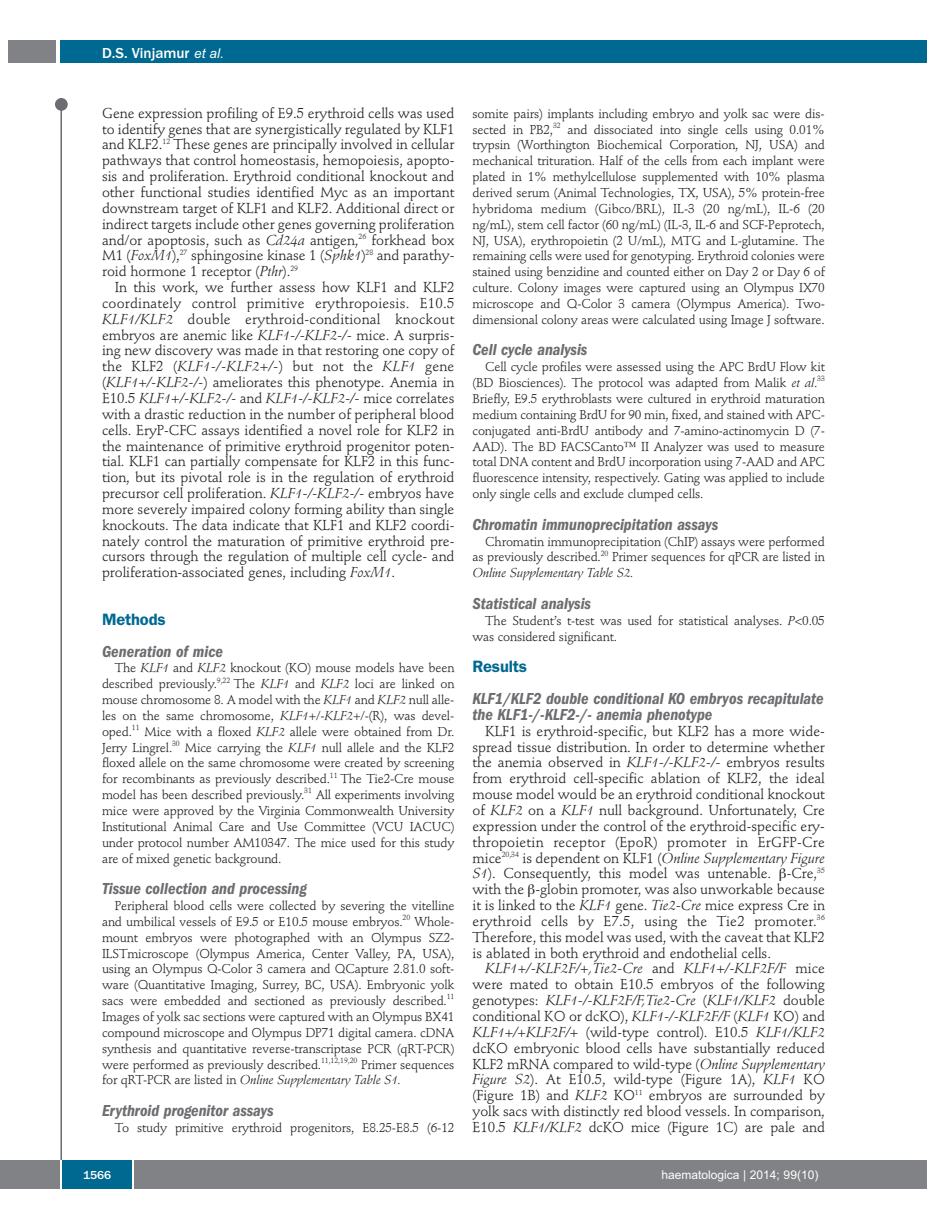
<style>
.page{position:relative;width:927px;height:1225px;background:#fff}
.page>*{position:absolute;margin:0;border:0;box-sizing:border-box;transform-origin:0 0}
.t1{font:italic 600 condensed 16.5px/15.9px "Franklin Gothic";color:#6c6d70}
.t2{font:600 16.5px "Franklin Gothic";letter-spacing:-.01em;color:#006991}
.t3{font:500 15px "Franklin Gothic";color:#fff}
.t4{font:14.25px/15.9px "Stempel Schneidler";letter-spacing:-.005em;color:#231f20;text-align:justify}
.t5{font:12.75px/15.9px "Stempel Schneidler";letter-spacing:-.015em;color:#231f20;text-align:justify}
.t6{font:12px "Arial";color:#fff}
.t7{font:500 12px "Franklin Gothic";color:#fff}
.s1{font-family:"Arial";font-weight:400;font-style:italic;font-size:13.5px}
.s2{font-style:italic}
</style>
<div class="page">
<div style="left:911px;top:40px;width:16px;height:22px;background:#006991"></div>
<div style="left:910px;top:1160px;width:17px;height:28px;background:#808285"></div>
<div style="left:55px;top:98px;width:13px;height:13px;background:#6c6d70;border-radius:50%"></div>
<hr style="left:60px;top:101px;width:2px;height:1061px;background:#6c6d70">
<div style="left:60px;top:40px;width:852px;height:22px;background:#006991"></div>
<div style="left:9px;top:40px;width:47px;height:22px;background:#808285"></div>
<div style="left:0;top:1160px;width:911px;height:28px;background:#808285"></div>
<div style="left:62px;top:1160px;width:71px;height:28px;background:#006991"></div>
<hr style="left:60px;top:1160px;width:2px;height:28px;background:#fff">
<svg style="left:133px;top:1160px;width:1px;height:28px"></svg>
<p class="t3" style="left:102px;top:44px;width:123px">D.S. Vinjamur <span class="s1">et al.</span></p>
<p class="t4" style="left:102px;top:106px;width:354px">Gene expression profiling of E9.5 erythroid cells was used to identify genes that are synergistically regulated by KLF1 and KLF2.<sup>12</sup> These genes are principally involved in cellular pathways that control homeostasis, hemopoiesis, apopto&shy;sis and proliferation. Erythroid conditional knockout and other functional studies identified Myc as an important downstream target of KLF1 and KLF2. Additional direct or indirect targets include other genes governing proliferation and/or apoptosis, such as <span class="s2">Cd24a</span> antigen,<sup>26</sup> forkhead box M1 (<span class="s2">FoxM1</span>),<sup>27</sup> sphingosine kinase 1 (<span class="s2">Sphk1</span>)<sup>28</sup> and parathy&shy;roid hormone 1 receptor (<span class="s2">Pthr</span>).<sup>29</sup></p>
<p class="t4" style="left:102px;top:280px;width:354px;text-indent:13px">In this work, we further assess how KLF1 and KLF2 coordinately control primitive erythropoiesis. E10.5<br><span class="s2">KLF1/KLF2</span> double erythroid-conditional knockout embryos are anemic like <span class="s2">KLF1-/-KLF2-/-</span> mice. A surpris&shy;ing new discovery was made in that restoring one copy of the KLF2 (<span class="s2">KLF1-/-KLF2+/-</span>) but not the <span class="s2">KLF1</span> gene (<span class="s2">KLF1+/-KLF2-/-</span>) ameliorates this phenotype. Anemia in E10.5 <span class="s2">KLF1+/-KLF2-/-</span> and <span class="s2">KLF1-/-KLF2-/-</span> mice correlates with a drastic reduction in the number of peripheral blood cells. EryP-CFC assays identified a novel role for KLF2 in the maintenance of primitive erythroid progenitor poten&shy;tial. KLF1 can partially compensate for KLF2 in this func&shy;tion, but its pivotal role is in the regulation of erythroid precursor cell proliferation. <span class="s2">KLF1-/-KLF2-/-</span> embryos have more severely impaired colony forming ability than single knockouts. The data indicate that KLF1 and KLF2 coordi&shy;nately control the maturation of primitive erythroid pre&shy;cursors through the regulation of multiple cell cycle- and proliferation-associated genes, including <span class="s2">FoxM1</span>.</p>
<p class="t2" style="left:102px;top:613px;width:65px">Methods</p>
<p class="t1" style="left:102px;top:644px;width:122px">Generation of mice</p>
<p class="t5" style="left:102px;top:661px;width:354px;text-indent:13px">The <span class="s2">KLF1</span> and <span class="s2">KLF2</span> knockout (KO) mouse models have been described previously.<sup>9,22</sup> The <span class="s2">KLF1</span> and <span class="s2">KLF2</span> loci are linked on mouse chromosome 8. A model with the <span class="s2">KLF1</span> and <span class="s2">KLF2</span> null alle&shy;les on the same chromosome, <span class="s2">KLF1</span>+/-<span class="s2">KLF2</span>+/-(R), was devel&shy;oped.<sup>11</sup> Mice with a floxed <span class="s2">KLF2</span> allele were obtained from Dr.<br>Jerry Lingrel.<sup>30</sup> Mice carrying the <span class="s2">KLF1</span> null allele and the KLF2 floxed allele on the same chromosome were created by screening for recombinants as previously described.<sup>11</sup> The Tie2-Cre mouse model has been described previously.<sup>31</sup> All experiments involving mice were approved by the Virginia Commonwealth University Institutional Animal Care and Use Committee (VCU IACUC) under protocol number AM10347. The mice used for this study are of mixed genetic background.</p>
<p class="t1" style="left:102px;top:882px;width:206px">Tissue collection and processing</p>
<p class="t5" style="left:102px;top:899px;width:354px;text-indent:13px">Peripheral blood cells were collected by severing the vitelline and umbilical vessels of E9.5 or E10.5 mouse embryos.<sup>20</sup> Whole&shy;mount embryos were photographed with an Olympus SZ2- ILSTmicroscope (Olympus America, Center Valley, PA, USA), using an Olympus Q-Color 3 camera and QCapture 2.81.0 soft&shy;ware (Quantitative Imaging, Surrey, BC, USA). Embryonic yolk sacs were embedded and sectioned as previously described.<sup>11<br></sup>Images of yolk sac sections were captured with an Olympus BX41 compound microscope and Olympus DP71 digital camera. cDNA synthesis and quantitative reverse-transcriptase PCR (qRT-PCR) were performed as previously described.<sup>11,12,19,20</sup> Primer sequences for qRT-PCR are listed in <span class="s2">Online Supplementary Table S1.</span></p>
<p class="t1" style="left:102px;top:1103px;width:173px">Erythroid progenitor assays</p>
<p class="t5" style="left:115px;top:1120px;width:341px">To study primitive erythroid progenitors, E8.25-E8.5 (6-12</p>
<p class="t5" style="left:472px;top:107px;width:354px">somite pairs) implants including embryo and yolk sac were dis&shy;sected in PB2,<sup>32</sup> and dissociated into single cells using 0.01% trypsin (Worthington Biochemical Corporation, NJ, USA) and mechanical trituration. Half of the cells from each implant were plated in 1% methylcellulose supplemented with 10% plasma derived serum (Animal Technologies, TX, USA), 5% protein-free hybridoma medium (Gibco/BRL), IL-3 (20 ng/mL), IL-6 (20 ng/mL), stem cell factor (60 ng/mL) (IL-3, IL-6 and SCF-Peprotech, NJ, USA), erythropoietin (2 U/mL), MTG and L-glutamine. The remaining cells were used for genotyping. Erythroid colonies were stained using benzidine and counted either on Day 2 or Day 6 of culture. Colony images were captured using an Olympus IX70 microscope and Q-Color 3 camera (Olympus America). Two&shy;dimensional colony areas were calculated using Image J software.</p>
<p class="t1" style="left:472px;top:343px;width:116px">Cell cycle analysis</p>
<p class="t5" style="left:472px;top:360px;width:354px;text-indent:13px">Cell cycle profiles were assessed using the APC BrdU Flow kit (BD Biosciences). The protocol was adapted from Malik <span class="s2">et al</span>.<sup>33<br></sup>Briefly, E9.5 erythroblasts were cultured in erythroid maturation medium containing BrdU for 90 min, fixed, and stained with APC&shy;conjugated anti-BrdU antibody and 7-amino-actinomycin D (7- AAD). The BD FACSCanto™ II Analyzer was used to measure total DNA content and BrdU incorporation using 7-AAD and APC fluorescence intensity, respectively. Gating was applied to include only single cells and exclude clumped cells.</p>
<p class="t1" style="left:472px;top:517px;width:247px">Chromatin immunoprecipitation assays</p>
<p class="t5" style="left:472px;top:534px;width:354px;text-indent:13px">Chromatin immunoprecipitation (ChIP) assays were performed as previously described.<sup>20</sup> Primer sequences for qPCR are listed in <span class="s2">Online Supplementary Table S2.</span></p>
<p class="t1" style="left:472px;top:596px;width:120px">Statistical analysis</p>
<p class="t5" style="left:472px;top:614px;width:354px;text-indent:13px">The Student’s t-test was used for statistical analyses. <span class="s2">P</span>&lt;0.05 was considered significant.</p>
<p class="t2" style="left:472px;top:661px;width:56px">Results</p>
<p class="t1" style="left:472px;top:691px;width:353px">KLF1/KLF2 double conditional KO embryos recapitulate the KLF1-/-KLF2-/- anemia phenotype</p>
<p class="t4" style="left:472px;top:724px;width:354px;text-indent:13px">KLF1 is erythroid-specific, but KLF2 has a more wide&shy;spread tissue distribution. In order to determine whether the anemia observed in <span class="s2">KLF1-/-KLF2-/-</span> embryos results from erythroid cell-specific ablation of KLF2, the ideal mouse model would be an erythroid conditional knockout of <span class="s2">KLF2</span> on a <span class="s2">KLF1</span> null background. Unfortunately, Cre expression under the control of the erythroid-specific ery&shy;thropoietin receptor (EpoR) promoter in ErGFP-Cre mice<sup>20,34</sup> is dependent on KLF1 (<span class="s2">Online Supplementary Figure S1</span>). Consequently, this model was untenable. -Cre,<sup>35 </sup>with the -globin promoter, was also unworkable because it is linked to the <span class="s2">KLF1</span> gene. <span class="s2">Tie2-Cre</span> mice express Cre in erythroid cells by E7.5, using the Tie2 promoter.<sup>36<br></sup>Therefore, this model was used, with the caveat that KLF2 is ablated in both erythroid and endothelial cells.</p>
<p class="t4" style="left:472px;top:962px;width:354px;text-indent:13px"><span class="s2">KLF1+/-KLF2F/+,Tie2-Cre</span> and <span class="s2">KLF1+/-KLF2F/F</span> mice were mated to obtain E10.5 embryos of the following genotypes: <span class="s2">KLF1-/-KLF2F/F,Tie2-Cre</span> (<span class="s2">KLF1/KLF2</span> double conditional KO or dcKO), <span class="s2">KLF1-/-KLF2F/F</span> (<span class="s2">KLF1</span> KO) and <span class="s2">KLF1+/+KLF2F/+</span> (wild-type control). E10.5 <span class="s2">KLF1/KLF2 </span>dcKO embryonic blood cells have substantially reduced KLF2 mRNA compared to wild-type (<span class="s2">Online Supplementary Figure S2</span>). At E10.5, wild-type (Figure 1A), <span class="s2">KLF1</span> KO (Figure 1B) and <span class="s2">KLF2</span> KO<sup>11</sup> embryos are surrounded by yolk sacs with distinctly red blood vessels. In comparison, E10.5 <span class="s2">KLF1/KLF2</span> dcKO mice (Figure 1C) are pale and</p>
<p class="t7" style="left:83px;top:1167px;width:30px">1566</p>
<p class="t6" style="left:661px;top:1167px;width:158px">haematologica | 2014; 99(10)</p>
</div>
